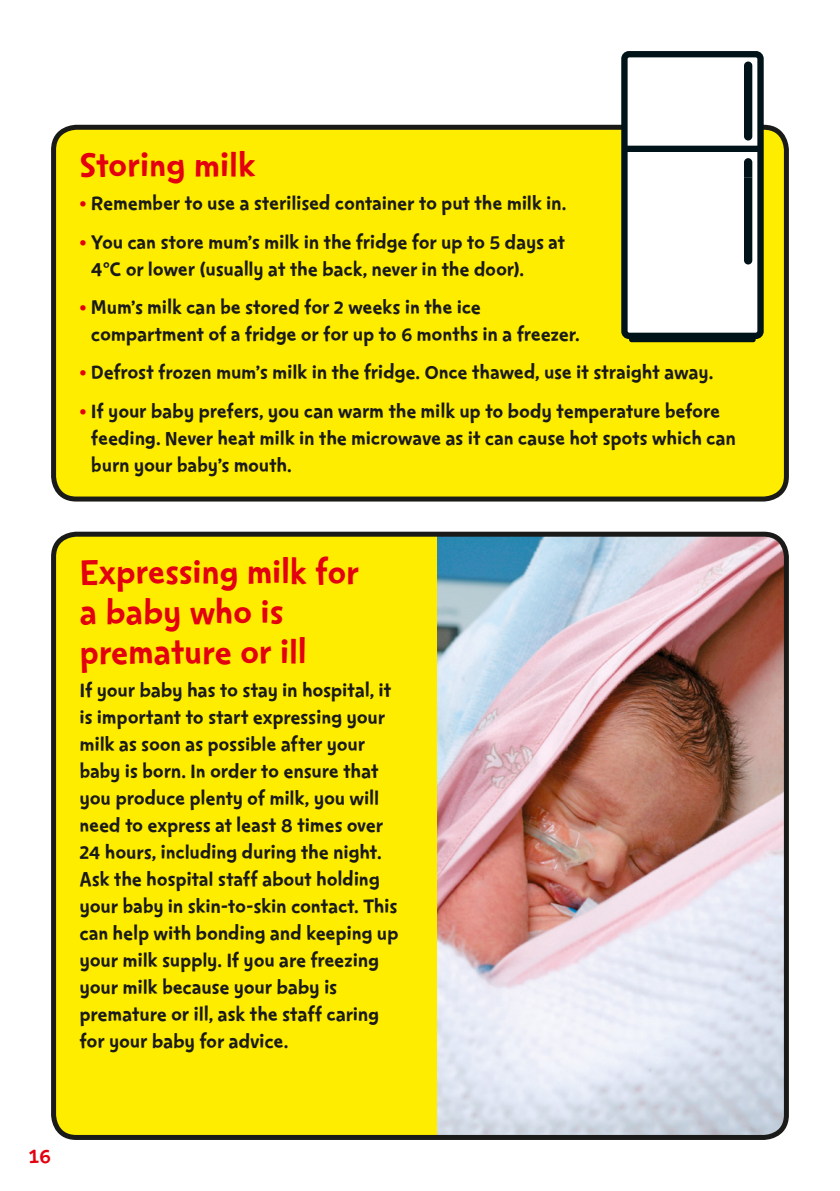
<style>
.page{position:relative;width:840px;height:1191px;background:#fff}
.page>*{position:absolute;margin:0;border:0;box-sizing:border-box;transform-origin:0 0}
.Sub_Head{font:40px/40px "Change 4 Life Text";letter-spacing:-.01em;color:#e3000f}
.t1{font:24px "Change 4 Life Text";color:#e3000f}
.Body_NEW{font:23px/27px "Change 4 Life Text";letter-spacing:-.015em;color:#1a1a18}
.s1{color:#e3000f}
</style>
<div class="page">
<div style="left:54px;top:127px;width:732px;height:372px;background:#ffed00;border-radius:23px"></div>
<div style="left:51px;top:125px;width:737px;height:376px;border:5px solid #1a1a18;border-radius:23px"></div>
<div style="left:54px;top:534px;width:732px;height:603px;background:#ffed00;border-radius:23px"></div>
<img style="left:437px;top:537px;width:349px;height:600px">
<div style="left:51px;top:531px;width:737px;height:609px;border:5px solid #1a1a18;border-radius:23px"></div>
<div style="left:624px;top:54px;width:136px;height:282px;background:#fff;border-radius:5px"></div>
<div style="left:621px;top:51px;width:142px;height:288px;border:6px solid #001319;border-radius:5px"></div>
<div style="left:623px;top:146px;width:136px;height:6px;background:#001319"></div>
<div style="left:628px;top:337px;width:127px;height:5px;background:#001319;border-radius:3px"></div>
<div style="left:743px;top:61px;width:8px;height:79px;background:#001319;border-radius:4px"></div>
<svg style="left:744px;top:158px;width:7px;height:106px"></svg>
<p class="Sub_Head" style="left:79px;top:148px;width:178px">Storing milk</p>
<p class="Body_NEW" style="left:79px;top:191px;width:488px"><span class="s1">•</span> Remember to use a sterilised container to put the milk in.</p>
<p class="Body_NEW" style="left:91px;top:230px;width:475px;text-indent:-12px"><span class="s1">•</span> You can store mum’s milk in the fridge for up to 5 days at<br>4<sup>o</sup>C or lower (usually at the back, never in the door).</p>
<p class="Body_NEW" style="left:91px;top:295px;width:490px;text-indent:-12px"><span class="s1">•</span> Mum’s milk can be stored for 2 weeks in the ice compartment of a fridge or for up to 6 months in a freezer.</p>
<p class="Body_NEW" style="left:79px;top:360px;width:635px"><span class="s1">•</span> Defrost frozen mum’s milk in the fridge. Once thawed, use it straight away.</p>
<p class="Body_NEW" style="left:91px;top:399px;width:646px;text-indent:-12px"><span class="s1">•</span> If your baby prefers, you can warm the milk up to body temperature before feeding. Never heat milk in the microwave as it can cause hot spots which can burn your baby’s mouth.</p>
<p class="Sub_Head" style="left:79px;top:555px;width:281px">Expressing milk for a baby who is premature or ill</p>
<p class="Body_NEW" style="left:79px;top:678px;width:320px">If your baby has to stay in hospital, it is important to start expressing your milk as soon as possible after your baby is born. In order to ensure that you produce plenty of milk, you will need to express at least 8 times over 24 hours, including during the night.<br>Ask the hospital staff about holding your baby in skin-to-skin contact. This can help with bonding and keeping up your milk supply. If you are freezing your milk because your baby is premature or ill, ask the staff caring for your baby for advice.</p>
<p class="t1" style="left:28px;top:1146px;width:24px">16</p>
</div>
